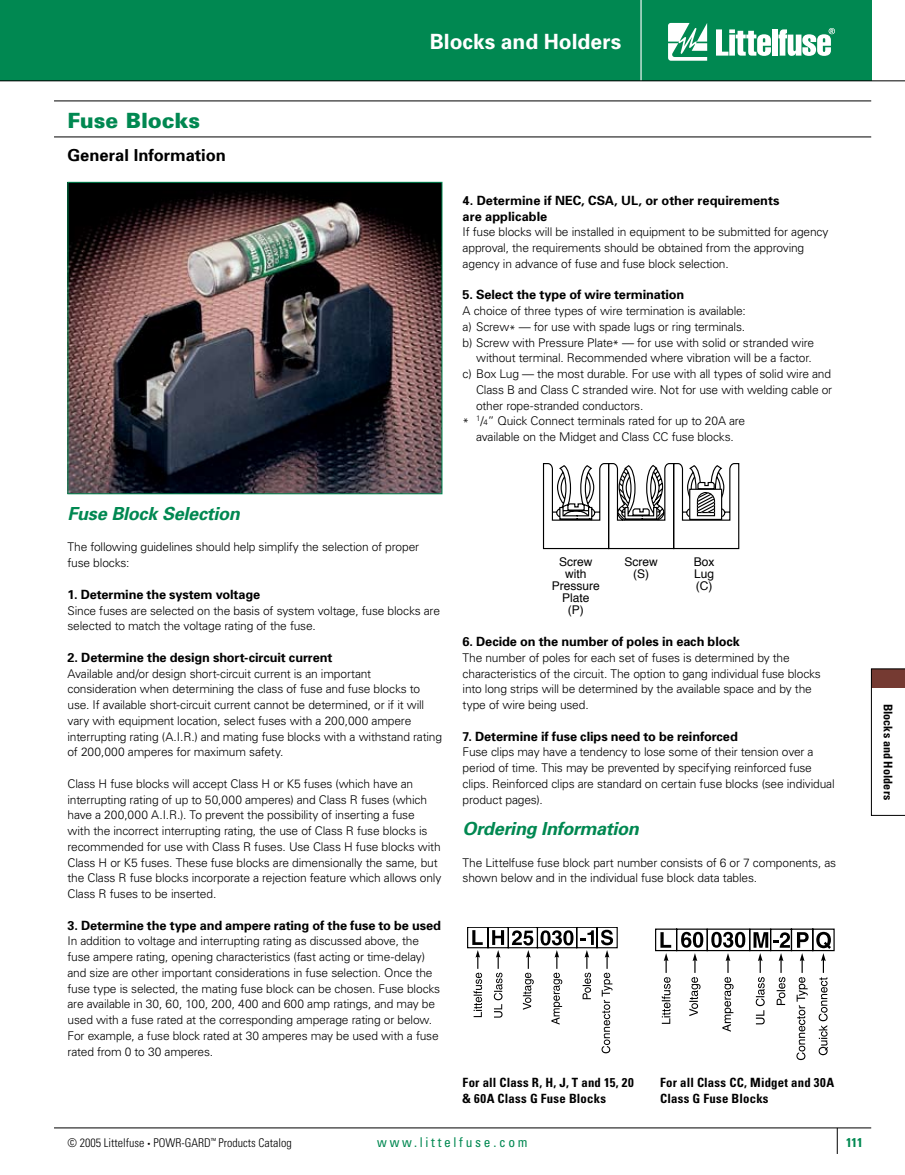
<style>
.page{position:relative;width:905px;height:1175px;background:#fff}
.page>*{position:absolute;margin:0;border:0;box-sizing:border-box;transform-origin:0 0}
.t1{font:700 21px "Univers";color:#fff}
.t2{font:900 21px "Univers";letter-spacing:-.005em;color:#008851}
.t3{font:italic 700 18px "Univers";letter-spacing:-.02em;color:#008851}
.t4{font:700 16.5px "Univers";color:#000}
.t5{font:condensed 13.5px "Univers";letter-spacing:.2em;color:#008851}
.t6{font:700 12.75px/15.8px "Univers";letter-spacing:-.01em;color:#000}
.t7{font:700 condensed 12.75px/15.8px "Univers";letter-spacing:.015em;color:#000}
.t8{font:700 condensed 12.75px "Univers";color:#008851}
.t9{font:300 12px/15.8px "Univers";letter-spacing:-.015em;color:#000}
.t10{font:12px/12px "Helvetica";color:#000;text-align:center}
.t11{font:300 condensed 12px "Univers";color:#000}
.t12{font:700 condensed 12px "Univers";letter-spacing:.01em;color:#000}
.s1{font-size:7.8px}
.s2{font-size:6px}
</style>
<div class="page">
<div style="left:0;top:0;width:871px;height:81px;background:#008851"></div>
<hr style="left:640px;top:0;width:1px;height:81px;background:#fff">
<svg style="left:668px;top:23px;width:39px;height:38px"></svg>
<svg style="left:716px;top:29px;width:55px;height:27px"></svg>
<div style="left:772px;top:29px;width:5px;height:27px;background:#fff"></div>
<svg style="left:778px;top:28px;width:57px;height:28px"></svg>
<hr style="left:0;top:81px;width:904px;height:1px;background:#000">
<hr style="left:54px;top:137px;width:817px;height:1px;background:#000">
<hr style="left:54px;top:101px;width:817px;height:1px;background:#000">
<svg style="left:837px;top:1128px;width:1px;height:25px"></svg>
<hr style="left:54px;top:1127px;width:817px;height:1px;background:#000">
<svg style="left:871px;top:668px;width:33px;height:147px"></svg>
<img style="left:70px;top:184px;width:370px;height:308px">
<div style="left:68px;top:182px;width:374px;height:312px;border:1px solid #008851"></div>
<svg style="left:542px;top:463px;width:197px;height:86px"></svg>
<svg style="left:467px;top:927px;width:150px;height:126px"></svg>
<div style="left:749px;top:928px;width:22px;height:23px;border:1px solid #000"></div>
<svg style="left:655px;top:928px;width:90px;height:103px"></svg>
<svg style="left:753px;top:928px;width:81px;height:132px"></svg>
<h1 class="t1" style="left:430px;top:28px;width:193px">Blocks and Holders</h1>
<h1 class="t2" style="left:68px;top:107px;width:134px">Fuse Blocks</h1>
<h3 class="t4" style="left:68px;top:144px;width:160px">General Information</h3>
<p class="t6" style="left:462px;top:192px;width:318px">4. Determine if NEC, CSA, UL, or other requirements are applicable</p>
<p class="t9" style="left:462px;top:224px;width:367px">If fuse blocks will be installed in equipment to be submitted for agency approval, the requirements should be obtained from the approving agency in advance of fuse and fuse block selection.</p>
<p class="t6" style="left:462px;top:286px;width:223px">5. Select the type of wire termination</p>
<p class="t9" style="left:462px;top:303px;width:284px">A choice of three types of wire termination is available:</p>
<p class="t9" style="left:462px;top:318px;width:284px">a) Screw* — for use with spade lugs or ring terminals.</p>
<p class="t9" style="left:462px;top:334px;width:353px">b) Screw with Pressure Plate* — for use with solid or stranded wire</p>
<p class="t9" style="left:476px;top:350px;width:337px">without terminal. Recommended where vibration will be a factor.</p>
<p class="t9" style="left:462px;top:366px;width:370px">c) Box Lug — the most durable. For use with all types of solid wire and</p>
<p class="t9" style="left:476px;top:381px;width:357px">Class B and Class C stranded wire. Not for use with welding cable or</p>
<p class="t9" style="left:476px;top:397px;width:169px">other rope-stranded conductors.</p>
<p class="t9" style="left:462px;top:414px;width:8px">*</p>
<p class="t9" style="left:476px;top:413px;width:270px"><sup>1</sup>/<span class="s1">4</span>” Quick Connect terminals rated for up to 20A are available on the Midget and Class CC fuse blocks.</p>
<h2 class="t3" style="left:68px;top:502px;width:174px">Fuse Block Selection</h2>
<p class="t9" style="left:68px;top:539px;width:353px">The following guidelines should help simplify the selection of proper fuse blocks:</p>
<p class="t6" style="left:68px;top:586px;width:194px">1. Determine the system voltage</p>
<p class="t9" style="left:68px;top:602px;width:374px">Since fuses are selected on the basis of sys-tem voltage, fuse blocks are selected to match the voltage rating of the fuse.</p>
<p class="t6" style="left:68px;top:649px;width:266px">2. Determine the design short-circuit current</p>
<p class="t9" style="left:68px;top:665px;width:376px">Available and/or design short-circuit current is an important consideration when de-ter-min- ing the class of fuse and fuse blocks to use. If available short-circuit current cannot be determined, or if it will vary with equip-ment location, select fuses with a 200,000 ampere interrupting rating (A.I.R.) and mating fuse blocks with a withstand rating of 200,000 amperes for maximum safety.</p>
<p class="t9" style="left:68px;top:775px;width:375px">Class H fuse blocks will accept Class H or K5 fuses (which have an interrupting rating of up to 50,000 amperes) and Class R fuses (which have a 200,000 A.I.R.). To prevent the possibility of inserting a fuse<br>with the incorrect in-ter-rupt-ing rating, the use of Class R fuse blocks is recommended for use with Class R fuses. Use Class H fuse blocks with Class H or K5 fuses. These fuse blocks are dimensionally the same, but the Class R fuse blocks incorporate a rejection feature which allows only Class R fuses to be inserted.</p>
<p class="t6" style="left:68px;top:916px;width:375px">3. Determine the type and ampere rating of the fuse to be used</p>
<p class="t9" style="left:68px;top:933px;width:374px">In addition to voltage and interrupting rating as discussed above, the fuse ampere rating, opening characteristics (fast acting or time-delay) and size are other important con-sid-er-ations in fuse selection. Once the fuse type is selected, the mating fuse block can be chosen. Fuse blocks are available in 30, 60, 100, 200, 400 and 600 amp ratings, and may be used with a fuse rated at the cor-re-spond- ing amperage rating or below.<br>For example, a fuse block rated at 30 amperes may be used with a fuse rated from 0 to 30 amperes.</p>
<p class="t10" style="left:551px;top:556px;width:50px">Screw with<br>Pressure<br>Plate<br>(P)</p>
<p class="t10" style="left:624px;top:556px;width:35px">Screw (S)</p>
<p class="t10" style="left:694px;top:556px;width:22px;text-align:justify">Box Lug (C)</p>
<p class="t6" style="left:462px;top:633px;width:279px">6. Decide on the number of poles in each block</p>
<p class="t9" style="left:462px;top:649px;width:360px">The number of poles for each set of fuses is determined by the characteristics of the circuit. The option to gang individual fuse blocks into long strips will be determined by the avail-able space and by the type of wire being used.</p>
<p class="t6" style="left:462px;top:727px;width:277px">7. Determine if fuse clips need to be re-in-forced</p>
<p class="t9" style="left:462px;top:744px;width:373px">Fuse clips may have a tendency to lose some of their tension over a period of time. This may be prevented by specifying reinforced fuse clips. Reinforced clips are standard on certain fuse blocks (see individual product pages).</p>
<h2 class="t3" style="left:462px;top:817px;width:178px">Ordering Information</h2>
<p class="t9" style="left:462px;top:854px;width:375px">The Littelfuse fuse block part number con-sists of 6 or 7 components, as shown below and in the individual fuse block data tables.</p>
<p class="t7" style="left:462px;top:1074px;width:173px">For all Class R, H, J, T and 15, 20 &amp; 60A Class G Fuse Blocks</p>
<p class="t7" style="left:660px;top:1074px;width:175px">For all Class CC, Midget and 30A<br>Class G Fuse Blocks</p>
<p class="t11" style="left:68px;top:1135px;width:226px">© 2005 Littelfuse <span class="s2">•</span> POWR-GARD<sup>™</sup> Products Catalog</p>
<p class="t5" style="left:377px;top:1133px;width:152px">www.littelfuse.com</p>
<p class="t8" style="left:846px;top:1134px;width:18px">111</p>
<p class="t12" style="left:895px;top:703px;width:98px;rotate:90deg">Blocks and Holders</p>
</div>
